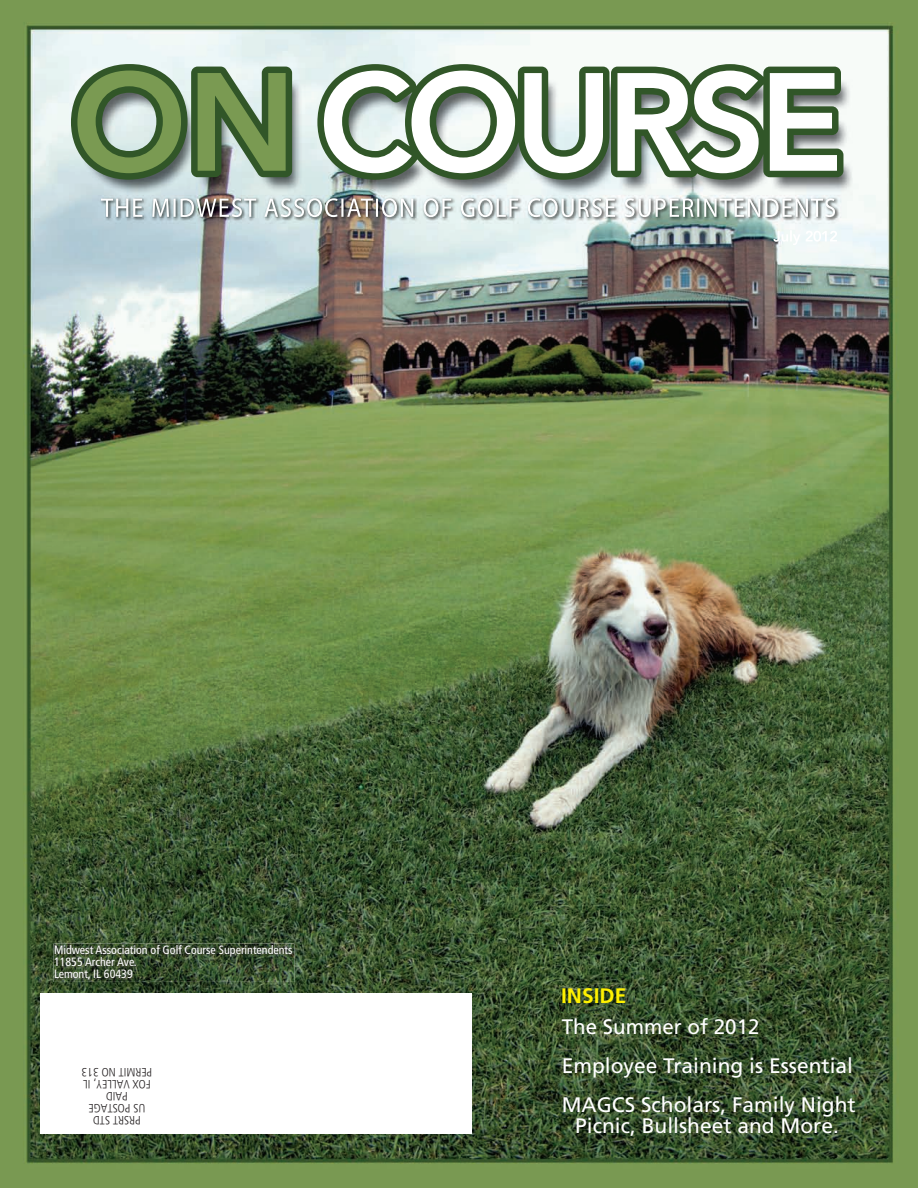
<style>
.page{position:relative;width:918px;height:1188px;background:#fff}
.page>*{position:absolute;margin:0;border:0;box-sizing:border-box;transform-origin:0 0}
.t1{font:21px/39px "Frutiger";color:#fff}
.t2{font:700 21px "Frutiger";color:#fff101}
.t3{font:condensed 12px/12px "Frutiger";color:#fff}
.t4{font:300 condensed 12px/12px "Frutiger";color:#231f20;text-align:center}
</style>
<div class="page">
<img style="left:0;top:0;width:918px;height:1188px">
<img style="left:773px;top:230px;width:64px;height:15px">
<img style="left:232px;top:198px;width:326px;height:19px">
<img style="left:578px;top:198px;width:257px;height:19px">
<img style="left:317px;top:64px;width:386px;height:116px">
<img style="left:324px;top:71px;width:513px;height:102px">
<img style="left:71px;top:64px;width:221px;height:116px">
<img style="left:77px;top:71px;width:209px;height:102px">
<div style="left:40px;top:994px;width:432px;height:140px;background:#fff"></div>
<img style="left:54px;top:944px;width:240px;height:38px">
<img style="left:559px;top:985px;width:75px;height:27px">
<p class="t3" style="left:54px;top:944px;width:240px">Midwest Association of Golf Course Superintendents<br>11855 Archer Ave.<br>Lemont, IL 60439</p>
<p class="t4" style="left:152px;top:1126px;width:72px;rotate:-180deg">PRSRT STD<br>US POSTAGE<br>PAID<br>FOX VALLEY, IL<br>PERMIT NO 313</p>
<p class="t2" style="left:561px;top:983px;width:67px">INSIDE</p>
<p class="t1" style="left:562px;top:1007px;width:296px">The Summer of 2012<br>Employee Training is Essential<br>MAGCS Scholars, Family Night</p>
<p class="t1" style="left:575px;top:1107px;width:265px">Picnic, Bullsheet and More.</p>
</div>
